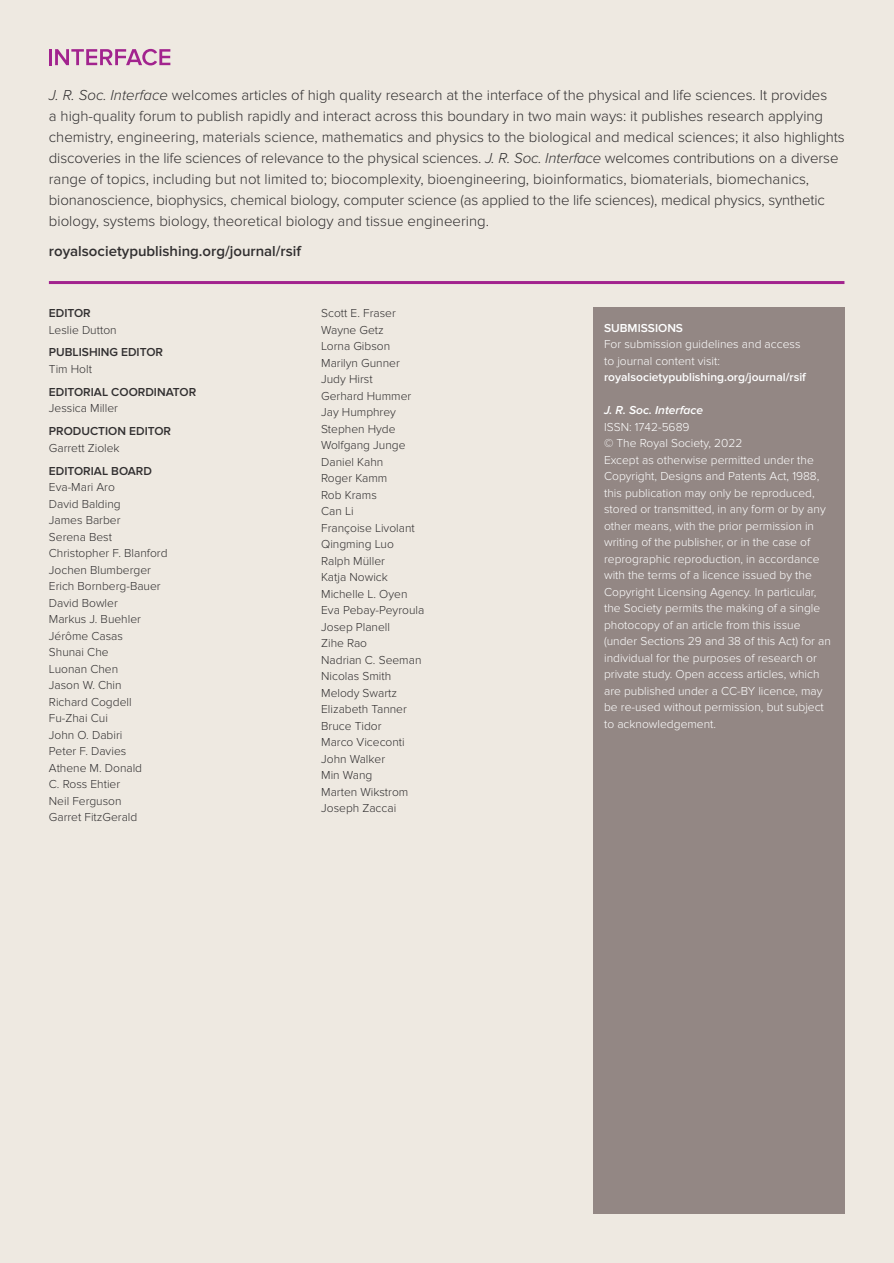
<style>
.page{position:relative;width:894px;height:1263px;background:#fff}
.page>*{position:absolute;margin:0;border:0;box-sizing:border-box;transform-origin:0 0}
.t1{font:300 15px/21px "Proxima Nova";color:#312f30}
.t2{font:600 15px "Proxima Nova";color:#312f30}
.t3{font:300 12px/16.5px "Proxima Nova";color:#fff}
.t4{font:300 12px/16.5px "Proxima Nova";color:#312f30}
.t5{font:600 12px "Proxima Nova";color:#312f30}
.t6{font:600 12px "Proxima Nova";color:#fff}
.t7{font:italic 600 12px "Proxima Nova";color:#fff}
.s1{font-style:italic}
</style>
<div class="page">
<div style="left:0;top:0;width:893px;height:1263px;background:#eee9e1"></div>
<hr style="left:49px;top:281px;width:795px;height:3px;background:#a2238e">
<div style="left:593px;top:308px;width:251px;height:906px;background:#938784"></div>
<hr style="left:49px;top:49px;width:3px;height:16px;background:#a2238e">
<svg style="left:55px;top:49px;width:115px;height:16px"></svg>
<p class="t1" style="left:49px;top:86px;width:797px"><span class="s1">J. R. Soc. Interface</span> welcomes articles of high quality research at the interface of the physical and life sciences. It provides<br>a high-quality forum to publish rapidly and interact across this boundary in two main ways: it publishes research applying chemistry, engineering, materials science, mathematics and physics to the biological and medical sciences; it also highlights discoveries in the life sciences of relevance to the physical sciences. <span class="s1">J. R. Soc. Interface</span> welcomes contributions on a diverse range of topics, including but not limited to; biocomplexity, bioengineering, bioinformatics, biomaterials, biomechanics, bionanoscience, biophysics, chemical biology, computer science (as applied to the life sciences), medical physics, synthetic biology, systems biology, theoretical biology and tissue engineering.</p>
<p class="t2" style="left:49px;top:245px;width:254px">royalsocietypublishing.org/journal/rsif</p>
<p class="t5" style="left:49px;top:309px;width:43px">EDITOR</p>
<p class="t4" style="left:49px;top:322px;width:69px">Leslie Dutton</p>
<p class="t5" style="left:49px;top:348px;width:116px">PUBLISHING EDITOR</p>
<p class="t4" style="left:49px;top:362px;width:45px">Tim Holt</p>
<p class="t5" style="left:49px;top:388px;width:149px">EDITORIAL COORDINATOR</p>
<p class="t4" style="left:49px;top:401px;width:71px">Jessica Miller</p>
<p class="t5" style="left:49px;top:427px;width:124px">PRODUCTION EDITOR</p>
<p class="t4" style="left:49px;top:440px;width:72px">Garrett Ziolek</p>
<p class="t5" style="left:49px;top:466px;width:105px">EDITORIAL BOARD</p>
<p class="t4" style="left:49px;top:480px;width:120px">Eva-Mari Aro<br>David Balding<br>James Barber<br>Serena Best<br>Christopher F. Blanford<br>Jochen Blumberger<br>Erich Bornberg-Bauer<br>David Bowler<br>Markus J. Buehler<br>Jérôme Casas<br>Shunai Che<br>Luonan Chen<br>Jason W. Chin<br>Richard Cogdell<br>Fu-Zhai Cui<br>John O. Dabiri<br>Peter F. Davies<br>Athene M. Donald<br>C. Ross Ehtier<br>Neil Ferguson<br>Garret FitzGerald</p>
<p class="t4" style="left:321px;top:306px;width:105px">Scott E. Fraser<br>Wayne Getz<br>Lorna Gibson<br>Marilyn Gunner<br>Judy Hirst<br>Gerhard Hummer<br>Jay Humphrey<br>Stephen Hyde<br>Wolfgang Junge<br>Daniel Kahn<br>Roger Kamm<br>Rob Krams<br>Can Li<br>Françoise Livolant<br>Qingming Luo<br>Ralph Müller<br>Katja Nowick<br>Michelle L. Oyen<br>Eva Pebay-Peyroula<br>Josep Planell<br>Zihe Rao<br>Nadrian C. Seeman<br>Nicolas Smith<br>Melody Swartz<br>Elizabeth Tanner<br>Bruce Tidor<br>Marco Viceconti<br>John Walker<br>Min Wang<br>Marten Wikstrom<br>Joseph Zaccai</p>
<p class="t6" style="left:604px;top:323px;width:80px">SUBMISSIONS</p>
<p class="t3" style="left:604px;top:337px;width:198px">For submission guidelines and access to journal content visit:</p>
<p class="t6" style="left:604px;top:373px;width:203px">royalsocietypublishing.org/journal/rsif</p>
<p class="t7" style="left:604px;top:406px;width:100px">J. R. Soc. Interface</p>
<p class="t3" style="left:604px;top:419px;width:228px">ISSN: 1742-5689<br>© The Royal Society, 2022<br>Except as otherwise permitted under the Copyright, Designs and Patents Act, 1988, this publication may only be reproduced, stored or transmitted, in any form or by any other means, with the prior permission in writing of the publisher, or in the case of reprographic reproduction, in accordance with the terms of a licence issued by the Copyright Licensing Agency. In particular, the Society permits the making of a single photocopy of an article from this issue (under Sections 29 and 38 of this Act) for an individual for the purposes of research or private study. Open access articles, which are published under a CC-BY licence, may be re-used without permission, but subject to acknowledgement.</p>
</div>
